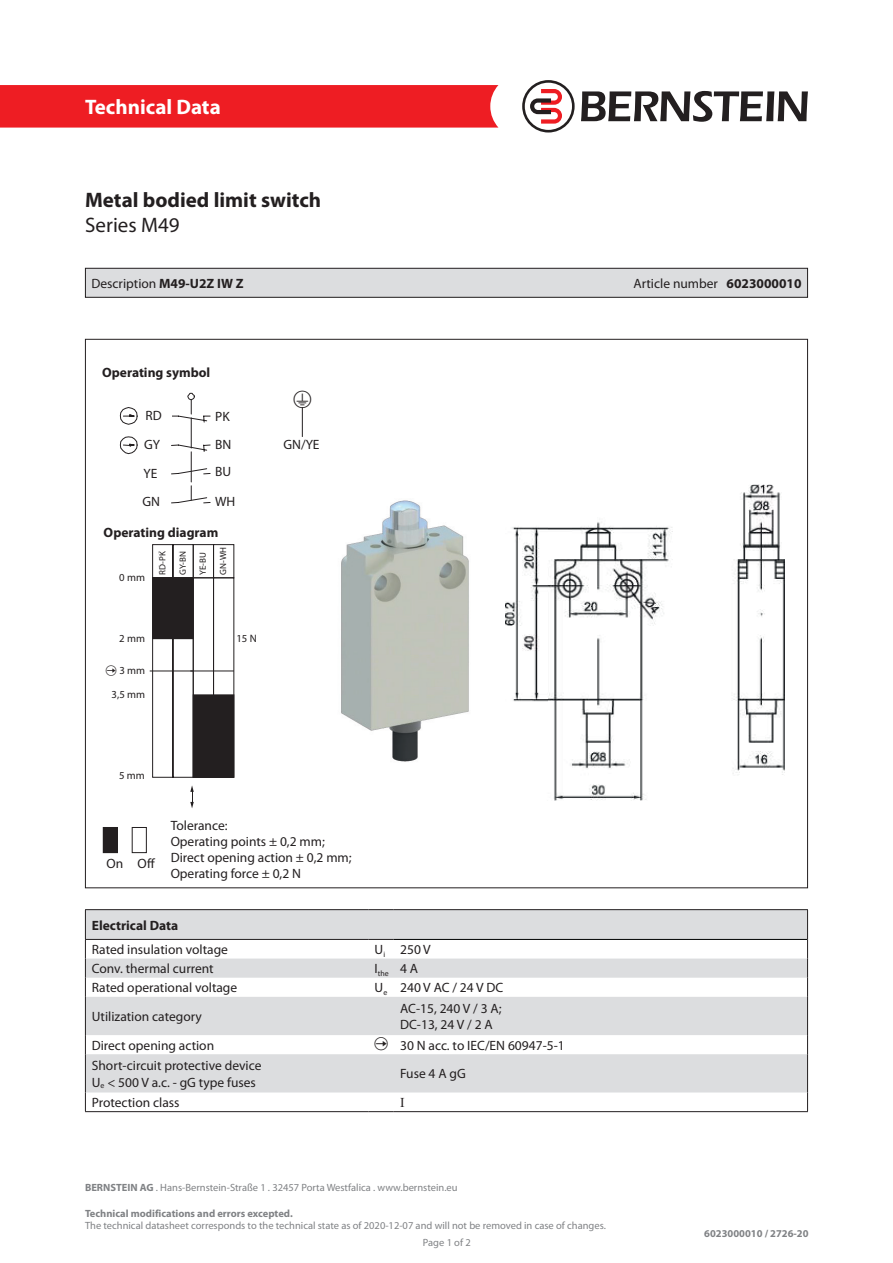
<style>
.page{position:relative;width:893px;height:1263px;background:#fff}
.page>*{position:absolute;margin:0;border:0;box-sizing:border-box;transform-origin:0 0}
.t1{font:700 21px "Myriad Pro";color:#231f20}
.t2{font:700 21px "Myriad Pro";color:#fff}
.t3{font:21px "Myriad Pro";color:#231f20}
.t4{font:13.5px "Myriad Pro";color:#231f20}
.t5{font:700 13.5px "Myriad Pro";color:#231f20}
.t6{font:13.5px "Times New Roman";color:#231f20}
.t7{font:10.8px/20.2px "Myriad Pro";color:#231f20}
.t8{font:10.5px/16.8px "Myriad Pro";color:#808285}
.t9{font:700 10.5px "Myriad Pro";color:#808285}
.t10{font:9px "Myriad Pro";color:#231f20}
.t11{font:7.8px "Myriad Pro";color:#231f20}
.s1{font-weight:700}
</style>
<div class="page">
<div style="left:0;top:85px;width:498px;height:43px;background:#ee1d23"></div>
<svg style="left:581px;top:91px;width:227px;height:31px"></svg>
<svg style="left:522px;top:80px;width:53px;height:53px"></svg>
<svg style="left:120px;top:393px;width:91px;height:111px"></svg>
<hr style="left:150px;top:671px;width:43px;height:1px;background:#231f20">
<svg style="left:190px;top:785px;width:4px;height:23px"></svg>
<svg style="left:152px;top:544px;width:82px;height:234px"></svg>
<hr style="left:190px;top:671px;width:44px;height:1px;background:#231f20">
<img style="left:547px;top:485px;width:238px;height:315px">
<img style="left:341px;top:500px;width:206px;height:262px">
<div style="left:132px;top:827px;width:15px;height:26px;border:1px solid #231f20"></div>
<div style="left:103px;top:827px;width:14px;height:26px;background:#231f20"></div>
<div style="left:103px;top:827px;width:15px;height:26px;border:1px solid #231f20"></div>
<div style="left:144px;top:439px;width:26px;height:14px;background:#fff"></div>
<div style="left:146px;top:409px;width:26px;height:15px;background:#fff"></div>
<hr style="left:302px;top:407px;width:1px;height:30px;background:#231f20">
<div style="left:143px;top:496px;width:26px;height:14px;background:#fff"></div>
<div style="left:144px;top:467px;width:26px;height:15px;background:#fff"></div>
<div style="left:179px;top:546px;width:10px;height:29px;background:#fff"></div>
<div style="left:159px;top:546px;width:10px;height:29px;background:#fff"></div>
<div style="left:219px;top:546px;width:10px;height:29px;background:#fff"></div>
<div style="left:199px;top:546px;width:10px;height:29px;background:#fff"></div>
<svg style="left:86px;top:910px;width:721px;height:182px;fill:#dcdddf"></svg>
<hr style="left:807px;top:997px;width:1px;height:38px;background:#231f20">
<svg style="left:807px;top:1035px;width:1px;height:19px"></svg>
<hr style="left:807px;top:1054px;width:1px;height:38px;background:#231f20">
<svg style="left:807px;top:1092px;width:1px;height:19px"></svg>
<svg style="left:807px;top:910px;width:1px;height:87px"></svg>
<hr style="left:85px;top:1111px;width:283px;height:1px;background:#231f20">
<svg style="left:368px;top:1111px;width:26px;height:1px"></svg>
<hr style="left:394px;top:1111px;width:414px;height:1px;background:#231f20">
<hr style="left:394px;top:939px;width:413px;height:1px;background:#000">
<hr style="left:85px;top:909px;width:283px;height:1px;background:#231f20">
<svg style="left:368px;top:909px;width:26px;height:1px"></svg>
<hr style="left:394px;top:909px;width:414px;height:1px;background:#231f20">
<hr style="left:85px;top:939px;width:283px;height:1px;background:#231f20">
<svg style="left:368px;top:939px;width:26px;height:1px"></svg>
<svg style="left:85px;top:910px;width:1px;height:87px"></svg>
<hr style="left:85px;top:997px;width:1px;height:38px;background:#231f20">
<svg style="left:85px;top:1035px;width:1px;height:19px"></svg>
<hr style="left:85px;top:1054px;width:1px;height:38px;background:#231f20">
<svg style="left:85px;top:1092px;width:1px;height:19px"></svg>
<div style="left:85px;top:268px;width:722px;height:29px;background:#dcdddf"></div>
<div style="left:85px;top:268px;width:723px;height:30px;border:1px solid #231f20"></div>
<svg style="left:375px;top:1037px;width:13px;height:14px"></svg>
<h1 class="t2" style="left:85px;top:93px;width:137px">Technical Data</h1>
<p class="t1" style="left:85px;top:186px;width:238px">Metal bodied limit switch</p>
<p class="t3" style="left:85px;top:212px;width:96px">Series M49</p>
<p class="t4" style="left:91px;top:275px;width:154px">Description <span class="s1">M49-U2Z IW Z</span></p>
<p class="t4" style="left:633px;top:275px;width:170px">Article number <span class="s1">6023000010</span></p>
<p class="t5" style="left:102px;top:364px;width:110px">Operating symbol</p>
<p class="t4" style="left:146px;top:407px;width:18px">RD</p>
<p class="t4" style="left:215px;top:408px;width:16px">PK</p>
<p class="t4" style="left:144px;top:436px;width:18px">GY</p>
<p class="t4" style="left:215px;top:436px;width:18px">BN</p>
<p class="t4" style="left:144px;top:465px;width:15px">YE</p>
<p class="t4" style="left:215px;top:463px;width:18px">BU</p>
<p class="t4" style="left:143px;top:493px;width:19px">GN</p>
<p class="t4" style="left:215px;top:493px;width:22px">WH</p>
<p class="t5" style="left:104px;top:524px;width:116px">Operating diagram</p>
<p class="t7" style="left:119px;top:567px;width:27px">0 mm</p>
<p class="t10" style="left:157px;top:575px;width:25px;rotate:-90deg">RD-PK</p>
<p class="t10" style="left:177px;top:575px;width:25px;rotate:-90deg">GY-BN</p>
<p class="t10" style="left:197px;top:575px;width:24px;rotate:-90deg">YE-BU</p>
<p class="t10" style="left:218px;top:575px;width:29px;rotate:-90deg">GN-WH</p>
<p class="t7" style="left:193px;top:575px;width:27px;rotate:-90deg">33-34<br>43-44</p>
<p class="t7" style="left:152px;top:575px;width:27px;rotate:-90deg">11-12<br>21-22</p>
<p class="t7" style="left:119px;top:628px;width:27px">2 mm</p>
<p class="t7" style="left:119px;top:660px;width:27px">3 mm</p>
<p class="t7" style="left:112px;top:684px;width:35px">3,5 mm</p>
<p class="t7" style="left:236px;top:628px;width:22px">15 N</p>
<p class="t4" style="left:283px;top:436px;width:38px">GN/YE</p>
<p class="t7" style="left:119px;top:765px;width:27px">5 mm</p>
<p class="t4" style="left:106px;top:855px;width:50px">On Off</p>
<p class="t4" style="left:171px;top:817px;width:58px">Tolerance:</p>
<p class="t4" style="left:171px;top:833px;width:156px">Operating points ± 0,2 mm;</p>
<p class="t4" style="left:171px;top:849px;width:183px">Direct opening action ± 0,2 mm;</p>
<p class="t4" style="left:171px;top:865px;width:132px">Operating force ± 0,2 N</p>
<p class="t5" style="left:92px;top:916px;width:88px">Electrical Data</p>
<p class="t4" style="left:92px;top:941px;width:138px">Rated insulation voltage</p>
<p class="t4" style="left:375px;top:941px;width:12px">U<sub>i</sub></p>
<p class="t4" style="left:400px;top:941px;width:32px">250 V</p>
<p class="t4" style="left:92px;top:960px;width:123px">Conv. thermal current</p>
<p class="t11" style="left:375px;top:969px;width:16px"><sup>I</sup>the</p>
<p class="t4" style="left:400px;top:960px;width:20px">4 A</p>
<p class="t4" style="left:92px;top:979px;width:147px">Rated operational voltage</p>
<p class="t4" style="left:375px;top:979px;width:14px">U<sub>e</sub></p>
<p class="t4" style="left:400px;top:979px;width:105px">240 V AC / 24 V DC</p>
<p class="t4" style="left:92px;top:1008px;width:112px">Utilization category</p>
<p class="t4" style="left:400px;top:1000px;width:103px">АС-15, 240 V / 3 A;</p>
<p class="t4" style="left:400px;top:1016px;width:94px">DC-13, 24 V / 2 A</p>
<p class="t4" style="left:92px;top:1037px;width:124px">Direct opening action</p>
<p class="t4" style="left:400px;top:1037px;width:166px">30 N acc. to IEC/EN 60947-5-1</p>
<p class="t4" style="left:92px;top:1057px;width:171px">Short-circuit protective device</p>
<p class="t4" style="left:92px;top:1074px;width:166px">U<sub>e</sub> &lt; 500 V a.c. - gG type fuses</p>
<p class="t4" style="left:400px;top:1065px;width:67px">Fuse 4 A gG</p>
<p class="t4" style="left:92px;top:1094px;width:89px">Protection class</p>
<p class="t6" style="left:400px;top:1092px;width:6px">I</p>
<p class="t8" style="left:85px;top:1179px;width:374px"><span class="s1">BERNSTEIN AG</span> . Hans-Bernstein-Straße 1 . 32457 Porta Westfalica . www.bernstein.eu</p>
<p class="t9" style="left:85px;top:1206px;width:209px">Technical modifications and errors excepted.</p>
<p class="t8" style="left:423px;top:1217px;width:184px;text-indent:-338px">The technical datasheet corresponds to the technical state as of 2020-12-07 and will not be removed in case of changes.<br>Page 1 of 2</p>
<p class="t9" style="left:704px;top:1227px;width:106px">6023000010 / 2726-20</p>
</div>
